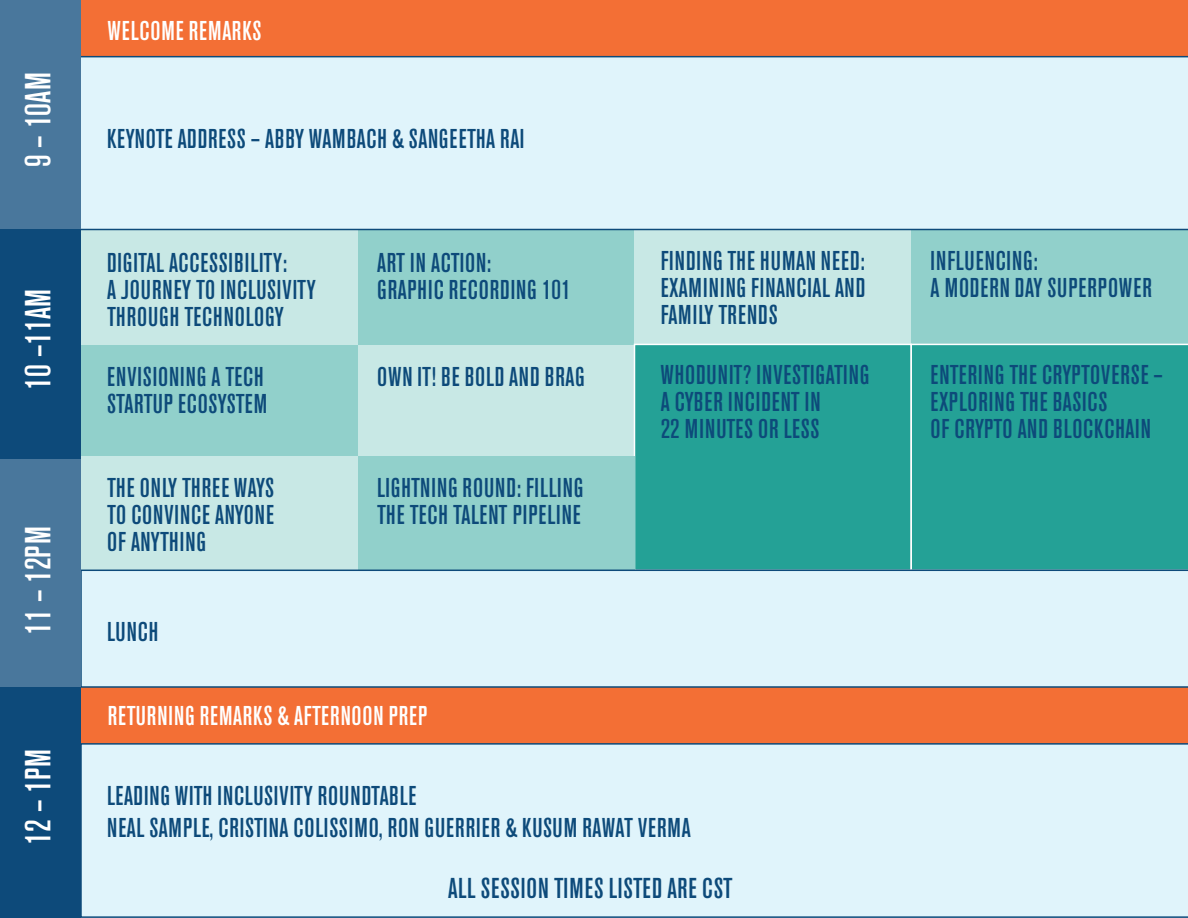
<style>
.page{position:relative;width:1188px;height:918px;background:#fff}
.page>*{position:absolute;margin:0;border:0;box-sizing:border-box;transform-origin:0 0}
.t1{font:500 condensed 36px "Akzidenz Grotesk BQ";color:#fff}
.t2{font:500 condensed 28.5px "Akzidenz Grotesk BQ";letter-spacing:.03em;color:#0d4a7a}
.t3{font:500 condensed 27px/27px "Akzidenz Grotesk BQ";letter-spacing:.03em;color:#0d4a7a}
.t4{font:500 condensed 27px "Akzidenz Grotesk BQ";letter-spacing:.03em;color:#fff}
</style>
<div class="page">
<div style="left:81px;top:687px;width:1107px;height:59px;background:#f36f35"></div>
<div style="left:81px;top:230px;width:277px;height:115px;background:#c8e8e5"></div>
<div style="left:81px;top:0;width:1107px;height:56px;background:#f36f35"></div>
<div style="left:358px;top:230px;width:276px;height:115px;background:#91d0cb"></div>
<div style="left:634px;top:230px;width:277px;height:114px;background:#c8e8e5"></div>
<div style="left:911px;top:230px;width:277px;height:114px;background:#91d0cb"></div>
<div style="left:81px;top:345px;width:277px;height:114px;background:#91d0cb"></div>
<div style="left:358px;top:345px;width:276px;height:114px;background:#c8e8e5"></div>
<div style="left:634px;top:344px;width:278px;height:227px;background:#24a196;border:2px solid #fff"></div>
<div style="left:910px;top:344px;width:278px;height:226px;background:#24a196"></div>
<div style="left:81px;top:456px;width:277px;height:114px;background:#c8e8e5"></div>
<div style="left:358px;top:456px;width:276px;height:114px;background:#91d0cb"></div>
<div style="left:81px;top:570px;width:1107px;height:118px;background:#e0f4fb"></div>
<div style="left:81px;top:743px;width:1107px;height:175px;background:#e0f4fb"></div>
<div style="left:81px;top:56px;width:1107px;height:174px;background:#e0f4fb"></div>
<div style="left:0;top:0;width:81px;height:230px;background:#49779c"></div>
<div style="left:0;top:230px;width:81px;height:229px;background:#0d4a7a"></div>
<div style="left:0;top:459px;width:81px;height:229px;background:#49779c"></div>
<div style="left:0;top:687px;width:81px;height:231px;background:#0d4a7a"></div>
<h1 class="t1" style="left:18px;top:167px;width:96px;rotate:-90deg">9 – 10AM</h1>
<h1 class="t1" style="left:18px;top:390px;width:102px;rotate:-90deg">10 –11AM</h1>
<h1 class="t1" style="left:18px;top:635px;width:110px;rotate:-90deg">11 – 12PM</h1>
<h1 class="t1" style="left:18px;top:845px;width:97px;rotate:-90deg">12 – 1PM</h1>
<p class="t4" style="left:108px;top:15px;width:155px">WELCOME REMARKS</p>
<p class="t3" style="left:107px;top:125px;width:419px">KEYNOTE ADDRESS – ABBY WAMBACH &amp; SANGEETHA RAI</p>
<p class="t3" style="left:107px;top:249px;width:210px">DIGITAL ACCESSIBILITY:<br>A JOURNEY TO INCLUSIVITY<br>THROUGH TECHNOLOGY</p>
<p class="t3" style="left:377px;top:249px;width:195px">ART IN ACTION:<br>GRAPHIC RECORDING 101</p>
<p class="t3" style="left:661px;top:247px;width:206px;text-align:justify">FINDING THE HUMAN NEED:<br>EXAMINING FINANCIAL AND FAMILY TRENDS</p>
<p class="t3" style="left:931px;top:247px;width:223px">INFLUENCING:<br>A MODERN DAY SUPERPOWER</p>
<p class="t3" style="left:107px;top:363px;width:162px">ENVISIONING A TECH<br>STARTUP ECOSYSTEM</p>
<p class="t3" style="left:377px;top:363px;width:209px">OWN IT! BE BOLD AND BRAG</p>
<p class="t3" style="left:661px;top:361px;width:210px">WHODUNIT? INVESTIGATING<br>A CYBER INCIDENT IN<br>22 MINUTES OR LESS</p>
<p class="t3" style="left:931px;top:361px;width:234px">ENTERING THE CRYPTOVERSE –<br>EXPLORING THE BASICS<br>OF CRYPTO AND BLOCKCHAIN</p>
<p class="t3" style="left:107px;top:474px;width:169px;text-align:justify">THE ONLY THREE WAYS TO CONVINCE ANYONE OF ANYTHING</p>
<p class="t3" style="left:377px;top:474px;width:208px">LIGHTNING ROUND: FILLING<br>THE TECH TALENT PIPELINE</p>
<p class="t3" style="left:107px;top:618px;width:53px">LUNCH</p>
<p class="t4" style="left:108px;top:701px;width:321px">RETURNING REMARKS &amp; AFTERNOON PREP</p>
<p class="t3" style="left:107px;top:779px;width:585px;line-height:32.4px">LEADING WITH INCLUSIVITY ROUNDTABLE<br>NEAL SAMPLE, CRISTINA COLISSIMO, RON GUERRIER &amp; KUSUM RAWAT VERMA</p>
<p class="t2" style="left:448px;top:872px;width:286px">ALL SESSION TIMES LISTED ARE CST</p>
</div>
